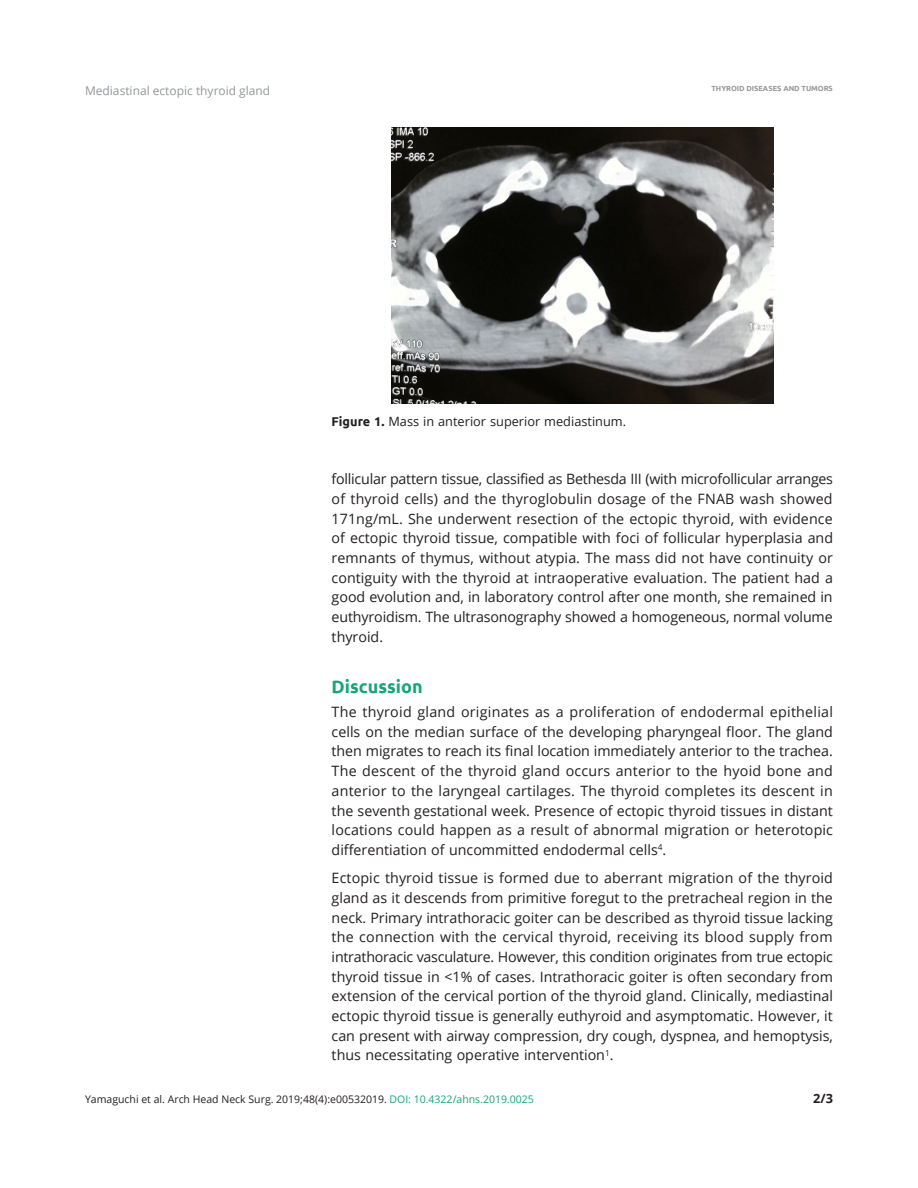
<style>
.page{position:relative;width:918px;height:1188px;background:#fff}
.page>*{position:absolute;margin:0;border:0;box-sizing:border-box;transform-origin:0 0}
.Heading1{font:700 18px "Ubuntu";color:#15a678}
.Paragraph{font:14.25px/19.6px "Open Sans";color:#231f20;text-align:justify}
.FigureCaption{font:12.75px "Open Sans";color:#231f20}
.t1{font:700 12.75px "Open Sans";color:#231f20}
.t2{font:12px "Open Sans";color:#949698}
.t3{font:10.5px "Open Sans";color:#231f20}
.t4{font:700 7.35px "Ubuntu";color:#949698}
.s1{font-family:"Ubuntu";font-weight:700}
.s2{color:#15a678}
</style>
<div class="page">
<img style="left:392px;top:128px;width:381px;height:276px">
<p class="t2" style="left:85px;top:82px;width:187px">Mediastinal ectopic thyroid gland</p>
<p class="t4" style="left:711px;top:84px;width:123px">THYROID DISEASES AND TUMORS</p>
<p class="FigureCaption" style="left:332px;top:413px;width:296px"><span class="s1">Figure 1.</span> Mass in anterior superior mediastinum.</p>
<p class="Paragraph" style="left:332px;top:469px;width:503px">follicular pattern tissue, classified as Bethesda III (with microfollicular arranges of thyroid cells) and the thyroglobulin dosage of the FNAB wash showed 171ng/mL. She underwent resection of the ectopic thyroid, with evidence of ectopic thyroid tissue, compatible with foci of follicular hyperplasia and remnants of thymus, without atypia. The mass did not have continuity or contiguity with the thyroid at intraoperative evaluation. The patient had a good evolution and, in laboratory control after one month, she remained in euthyroidism. The ultrasonography showed a homogeneous, normal volume thyroid.</p>
<p class="Heading1" style="left:332px;top:676px;width:92px">Discussion</p>
<p class="Paragraph" style="left:332px;top:702px;width:503px">The thyroid gland originates as a proliferation of endodermal epithelial cells on the median surface of the developing pharyngeal floor. The gland then migrates to reach its final location immediately anterior to the trachea.<br>The descent of the thyroid gland occurs anterior to the hyoid bone and anterior to the laryngeal cartilages. The thyroid completes its descent in the seventh gestational week. Presence of ectopic thyroid tissues in distant locations could happen as a result of abnormal migration or heterotopic differentiation of uncommitted endodermal cells<sup>4</sup>.</p>
<p class="Paragraph" style="left:332px;top:868px;width:503px">Ectopic thyroid tissue is formed due to aberrant migration of the thyroid gland as it descends from primitive foregut to the pretracheal region in the neck. Primary intrathoracic goiter can be described as thyroid tissue lacking the connection with the cervical thyroid, receiving its blood supply from intrathoracic vasculature. However, this condition originates from true ectopic thyroid tissue in &lt;1% of cases. Intrathoracic goiter is often secondary from extension of the cervical portion of the thyroid gland. Clinically, mediastinal ectopic thyroid tissue is generally euthyroid and asymptomatic. However, it can present with airway compression, dry cough, dyspnea, and hemoptysis, thus necessitating operative intervention<sup>1</sup>.</p>
<p class="t3" style="left:85px;top:1092px;width:450px">Yamaguchi et al. Arch Head Neck Surg. 2019;48(4):e00532019. <span class="s2">DOI: 10.4322/ahns.2019.0025</span></p>
<p class="t1" style="left:813px;top:1089px;width:21px">2/3</p>
</div>
